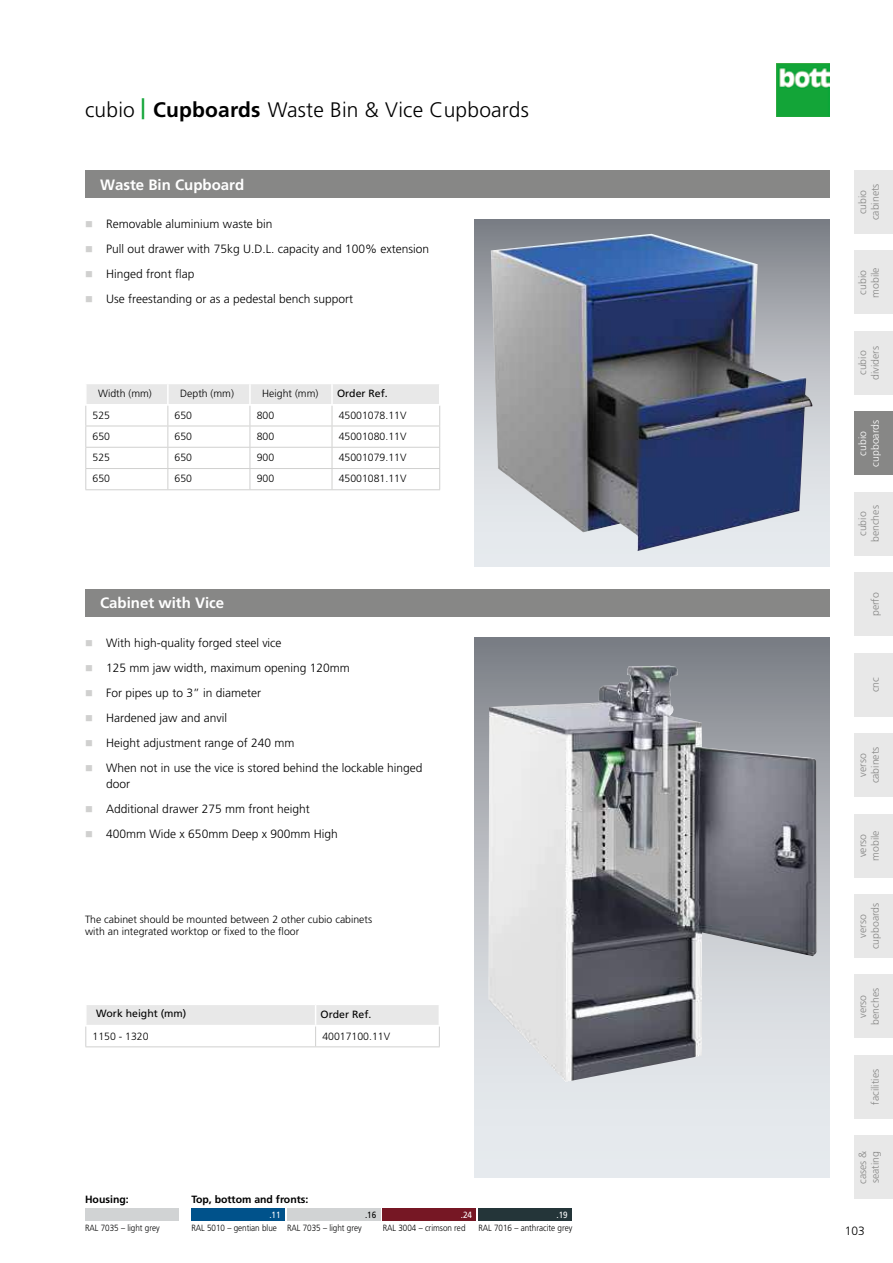
<style>
.page{position:relative;width:893px;height:1263px;background:#fff}
.page>*{position:absolute;margin:0;border:0;box-sizing:border-box;transform-origin:0 0}
.t1{font:300 21px "Frutiger LT Pro";letter-spacing:.01em;color:#000}
.t2{font:700 21px "Frutiger LT Pro";color:#12a537}
.t3{font:700 15px "Frutiger LT Pro";color:#fff}
.t4{font:300 12px/25px "Frutiger LT Pro";color:#000}
.t5{font:300 10.5px/12.6px "Frutiger LT Pro";color:#000}
.t6{font:300 10.5px/12.6px "Frutiger LT Pro";color:#878786;text-align:center}
.t7{font:10.5px "Frutiger LT Pro";color:#000}
.t8{font:700 10.5px "Frutiger LT Pro";color:#000}
.t9{font:300 10.5px/12.6px "Frutiger LT Pro";color:#fff;text-align:center}
.t10{font:300 9px "Frutiger LT Pro";color:#000;scale:.9 1}
.t11{font:9px "Frutiger LT Pro";color:#fff;scale:.9 1}
.t12{font:9px "Frutiger LT Pro";color:#000;scale:.9 1}
.s1{font-weight:700}
</style>
<div class="page">
<img style="left:776px;top:64px;width:53px;height:53px">
<div style="left:85px;top:170px;width:744px;height:28px;background:#878786"></div>
<div style="left:855px;top:170px;width:38px;height:64px;background:#e8e8e8"></div>
<div style="left:855px;top:251px;width:38px;height:63px;background:#e8e8e8"></div>
<div style="left:855px;top:331px;width:38px;height:64px;background:#e8e8e8"></div>
<div style="left:855px;top:492px;width:38px;height:64px;background:#e8e8e8"></div>
<div style="left:855px;top:572px;width:38px;height:64px;background:#e8e8e8"></div>
<div style="left:855px;top:653px;width:38px;height:63px;background:#e8e8e8"></div>
<div style="left:855px;top:733px;width:38px;height:64px;background:#e8e8e8"></div>
<div style="left:855px;top:814px;width:38px;height:63px;background:#e8e8e8"></div>
<div style="left:855px;top:894px;width:38px;height:64px;background:#e8e8e8"></div>
<div style="left:855px;top:974px;width:38px;height:64px;background:#e8e8e8"></div>
<div style="left:855px;top:1055px;width:38px;height:64px;background:#e8e8e8"></div>
<div style="left:855px;top:1135px;width:38px;height:64px;background:#e8e8e8"></div>
<div style="left:191px;top:1208px;width:94px;height:12px;background:#00528b"></div>
<div style="left:478px;top:1208px;width:94px;height:12px;background:#243539"></div>
<div style="left:287px;top:1208px;width:94px;height:12px;background:#d1d3d4"></div>
<div style="left:85px;top:1208px;width:94px;height:12px;background:#d1d3d4"></div>
<div style="left:383px;top:1208px;width:93px;height:12px;background:#761724"></div>
<div style="left:855px;top:411px;width:38px;height:64px;background:#878786"></div>
<svg style="left:474px;top:219px;width:355px;height:347px;background:#b8bcc1"></svg>
<img style="left:491px;top:234px;width:321px;height:317px">
<svg style="left:85px;top:384px;width:355px;height:106px"></svg>
<hr style="left:332px;top:404px;width:108px;height:1px;background:#fff">
<div style="left:85px;top:589px;width:744px;height:28px;background:#878786"></div>
<svg style="left:474px;top:638px;width:355px;height:540px;background:#c9cdd1"></svg>
<img style="left:488px;top:666px;width:329px;height:416px">
<svg style="left:85px;top:1005px;width:355px;height:42px"></svg>
<hr style="left:316px;top:1025px;width:124px;height:1px;background:#fff">
<h1 class="t2" style="left:141px;top:94px;width:6px">|</h1>
<h1 class="t1" style="left:85px;top:97px;width:445px">cubio <span class="s1">Cupboards</span> Waste Bin &amp; Vice Cupboards</h1>
<p class="t3" style="left:100px;top:175px;width:146px">Waste Bin Cupboard</p>
<p class="t4" style="left:106px;top:211px;width:324px">Removable aluminium waste bin<br>Pull out drawer with 75kg U.D.L. capacity and 100% extension Hinged front flap<br>Use freestanding or as a pedestal bench support</p>
<p class="t5" style="left:98px;top:387px;width:55px">Width (mm)</p>
<p class="t5" style="left:180px;top:387px;width:55px">Depth (mm)</p>
<p class="t5" style="left:262px;top:387px;width:58px">Height (mm)</p>
<p class="t7" style="left:337px;top:387px;width:52px">Order Ref.</p>
<p class="t5" style="left:93px;top:409px;width:19px">525</p>
<p class="t5" style="left:175px;top:409px;width:19px">650</p>
<p class="t5" style="left:257px;top:409px;width:19px">800</p>
<p class="t5" style="left:339px;top:409px;width:69px">45001078.11V</p>
<p class="t5" style="left:93px;top:430px;width:19px">650</p>
<p class="t5" style="left:175px;top:430px;width:19px">650</p>
<p class="t5" style="left:257px;top:430px;width:19px">800</p>
<p class="t5" style="left:339px;top:430px;width:69px">45001080.11V</p>
<p class="t5" style="left:93px;top:451px;width:19px">525</p>
<p class="t5" style="left:175px;top:451px;width:19px">650</p>
<p class="t5" style="left:257px;top:451px;width:19px">900</p>
<p class="t5" style="left:339px;top:451px;width:69px">45001079.11V</p>
<p class="t5" style="left:93px;top:472px;width:19px">650</p>
<p class="t5" style="left:175px;top:472px;width:19px">650</p>
<p class="t5" style="left:257px;top:472px;width:19px">900</p>
<p class="t5" style="left:339px;top:472px;width:69px">45001081.11V</p>
<p class="t3" style="left:100px;top:594px;width:126px">Cabinet with Vice</p>
<p class="t4" style="left:106px;top:630px;width:318px">With high-quality forged steel vice<br>125 mm jaw width, maximum opening 120mm<br>For pipes up to 3” in diameter<br>Hardened jaw and anvil<br>Height adjustment range of 240 mm<br>When not in use the vice is stored behind the lockable hinged</p>
<p class="t4" style="left:106px;top:772px;width:233px">door<br>Additional drawer 275 mm front height<br>400mm Wide x 650mm Deep x 900mm High</p>
<p class="t5" style="left:85px;top:913px;width:289px">The cabinet should be mounted between 2 other cubio cabinets with an integrated worktop or fixed to the floor</p>
<p class="t7" style="left:96px;top:1008px;width:92px">Work height (mm)</p>
<p class="t7" style="left:321px;top:1008px;width:52px">Order Ref.</p>
<p class="t5" style="left:93px;top:1030px;width:58px">1150 - 1320</p>
<p class="t5" style="left:322px;top:1030px;width:69px">40017100.11V</p>
<p class="t8" style="left:85px;top:1193px;width:45px">Housing:</p>
<p class="t8" style="left:191px;top:1193px;width:119px">Top, bottom and fronts:</p>
<p class="t11" style="left:269px;top:1209px;width:14px">.11</p>
<p class="t12" style="left:365px;top:1209px;width:14px">.16</p>
<p class="t11" style="left:461px;top:1209px;width:14px">.24</p>
<p class="t11" style="left:556px;top:1209px;width:14px">.19</p>
<p class="t10" style="left:85px;top:1222px;width:85px">RAL 7035 – light grey</p>
<p class="t10" style="left:287px;top:1222px;width:85px">RAL 7035 – light grey</p>
<p class="t10" style="left:383px;top:1222px;width:94px">RAL 3004 – crimson red</p>
<p class="t10" style="left:478px;top:1222px;width:106px">RAL 7016 – anthracite grey</p>
<p class="t10" style="left:191px;top:1222px;width:97px">RAL 5010 – gentian blue</p>
<p class="t6" style="left:856px;top:220px;width:38px;rotate:-90deg">cubio cabinets</p>
<p class="t6" style="left:856px;top:298px;width:32px;text-align:left;rotate:-90deg">cubio mobile</p>
<p class="t6" style="left:856px;top:380px;width:35px;rotate:-90deg">cubio dividers</p>
<p class="t9" style="left:856px;top:467px;width:48px;rotate:-90deg">cubio cupboards</p>
<p class="t6" style="left:856px;top:542px;width:38px;rotate:-90deg">cubio benches</p>
<p class="t6" style="left:869px;top:616px;width:25px;rotate:-90deg">perfo</p>
<p class="t6" style="left:869px;top:692px;width:17px;rotate:-90deg">cnc</p>
<p class="t6" style="left:856px;top:783px;width:38px;rotate:-90deg">verso cabinets</p>
<p class="t6" style="left:856px;top:861px;width:32px;rotate:-90deg">verso mobile</p>
<p class="t6" style="left:856px;top:949px;width:48px;rotate:-90deg">verso cupboards</p>
<p class="t6" style="left:856px;top:1025px;width:38px;rotate:-90deg">verso benches</p>
<p class="t6" style="left:869px;top:1105px;width:37px;rotate:-90deg">facilities</p>
<p class="t6" style="left:856px;top:1184px;width:35px;text-align:left;rotate:-90deg">cases &amp; seating</p>
<p class="t4" style="left:845px;top:1218px;width:22px">103</p>
</div>
